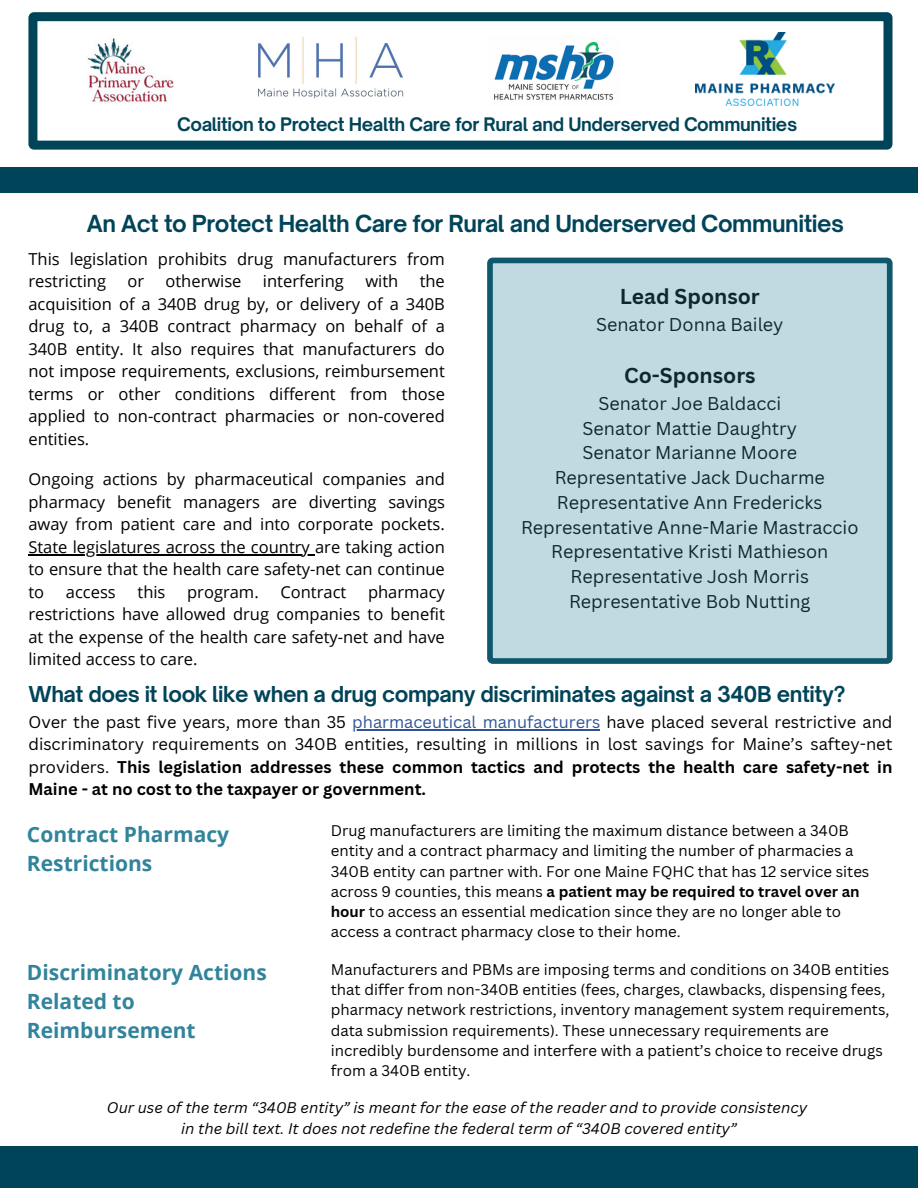
<style>
.page{position:relative;width:918px;height:1188px;background:#fff}
.page>*{position:absolute;margin:0;border:0;box-sizing:border-box;transform-origin:0 0}
.t1{font:700 22.5px "Open Sauce One";letter-spacing:-.02em;color:#004459}
.t2{font:700 21px/29.2px "Open Sans";color:#31849b}
.t3{font:700 21px "Open Sauce One";letter-spacing:-.02em;color:#004459}
.t4{font:700 21px "Canva Sans";color:#000}
.t5{font:18px/24.8px "Canva Sans";color:#000;text-align:center}
.t6{font:700 17.85px "Open Sauce One";letter-spacing:-.02em;color:#004459}
.t7{font:16.5px/22.5px "Open Sans";color:#000;text-align:justify}
.t8{font:700 16.5px/22.5px "Canva Sans";color:#000;text-align:justify}
.t9{font:16.5px "Canva Sans";color:#000}
.t10{font:15px/20.2px "Canva Sans";color:#000}
.t11{font:italic 15px "Canva Sans";color:#000}
.s1{color:#2f5496}
.s2{font-weight:400}
.s3{font-weight:700}
</style>
<div class="page">
<svg style="left:28px;top:12px;width:864px;height:137px"></svg>
<div style="left:0;top:1147px;width:918px;height:41px;background:#004459"></div>
<div style="left:0;top:168px;width:918px;height:25px;background:#004459"></div>
<hr style="left:28px;top:554px;width:287px;height:1px;background:#000">
<img style="left:486px;top:37px;width:134px;height:69px">
<img style="left:251px;top:32px;width:159px;height:70px">
<img style="left:695px;top:32px;width:140px;height:73px">
<img style="left:83px;top:37px;width:92px;height:69px">
<hr style="left:352px;top:729px;width:248px;height:1px;background:#2f5496">
<div style="left:487px;top:258px;width:406px;height:406px;background:#c1dae1"></div>
<h2 class="t6" style="left:177px;top:113px;width:622px">Coalition to Protect Health Care for Rural and Underserved Communities</h2>
<p class="t1" style="left:87px;top:210px;width:759px">An Act to Protect Health Care for Rural and Underserved Communities</p>
<p class="t7" style="left:28px;top:247px;width:418px">This legislation prohibits drug manufacturers from restricting</p>
<p class="t7" style="left:127px;top:270px;width:18px">or</p>
<p class="t7" style="left:166px;top:270px;width:78px">otherwise</p>
<p class="t7" style="left:263px;top:270px;width:83px">interfering</p>
<p class="t7" style="left:365px;top:270px;width:34px">with</p>
<p class="t7" style="left:28px;top:270px;width:418px;text-indent:391px">the acquisition of a 340B drug by, or delivery of a 340B drug to, a 340B contract pharmacy on behalf of a 340B entity. It also requires that manufacturers do not impose requirements, exclusions, reimbursement terms or other conditions different from those applied to non-contract pharmacies or non-covered entities.</p>
<p class="t7" style="left:28px;top:468px;width:418px">Ongoing actions by pharmaceutical companies and pharmacy benefit managers are diverting savings away from patient care and into corporate pockets.</p>
<p class="t7" style="left:28px;top:535px;width:418px">State legislatures across the country are taking action to ensure that the health care safety-net can continue to</p>
<p class="t7" style="left:28px;top:580px;width:418px;text-indent:340px">pharmacy restrictions have allowed drug companies to benefit at the expense of the health care safety-net and have limited access to care.</p>
<p class="t7" style="left:66px;top:580px;width:51px">access</p>
<p class="t7" style="left:138px;top:580px;width:30px">this</p>
<p class="t7" style="left:187px;top:580px;width:73px">program.</p>
<p class="t7" style="left:280px;top:580px;width:67px">Contract</p>
<h1 class="t4" style="left:620px;top:282px;width:142px">Lead Sponsor</h1>
<h1 class="t5" style="left:596px;top:312px;width:189px">Senator Donna Bailey</h1>
<h3 class="t4" style="left:624px;top:361px;width:133px">Co-Sponsors</h3>
<h3 class="t5" style="left:521px;top:391px;width:339px">Senator Joe Baldacci<br>Senator Mattie Daughtry<br>Senator Marianne Moore<br>Representative Jack Ducharme<br>Representative Ann Fredericks<br>Representative Anne-Marie Mastraccio<br>Representative Kristi Mathieson<br>Representative Josh Morris<br>Representative Bob Nutting</h3>
<h3 class="t3" style="left:28px;top:681px;width:818px">What does it look like when a drug company discriminates against a 340B entity?</h3>
<h3 class="t9" style="left:28px;top:710px;width:866px">Over the past five years, more than 35 <span class="s1">pharmaceutical manufacturers</span> have placed several restrictive and</h3>
<h3 class="t8" style="left:28px;top:733px;width:866px"><span class="s2">discriminatory requirements on 340B entities, resulting in millions in lost savings for Maine’s saftey-net providers.</span> This legislation addresses these common tactics and protects the health care safety-net in Maine - at no cost to the taxpayer or government.</h3>
<h1 class="t2" style="left:27px;top:819px;width:204px">Contract Pharmacy<br>Restrictions</h1>
<h3 class="t10" style="left:331px;top:820px;width:540px">Drug manufacturers are limiting the maximum distance between a 340B entity and a contract pharmacy and limiting the number of pharmacies a 340B entity can partner with. For one Maine FQHC that has 12 service sites across 9 counties, this means <span class="s3">a patient may be required to travel over an hour</span> to access an essential medication since they are no longer able to access a contract pharmacy close to their home.</h3>
<p class="t10" style="left:331px;top:959px;width:560px">Manufacturers and PBMs are imposing terms and conditions on 340B entities that differ from non-340B entities (fees, charges, clawbacks, dispensing fees, pharmacy network restrictions, inventory management system requirements, data submission requirements). These unnecessary requirements are incredibly burdensome and interfere with a patient’s choice to receive drugs from a 340B entity.</p>
<h1 class="t2" style="left:27px;top:957px;width:241px">Discriminatory Actions<br>Related to<br>Reimbursement</h1>
<h1 class="t11" style="left:107px;top:1097px;width:702px">Our use of the term “340B entity” is meant for the ease of the reader and to provide consistency</h1>
<p class="t11" style="left:181px;top:1118px;width:557px">in the bill text. It does not redefine the federal term of “340B covered entity”</p>
</div>
